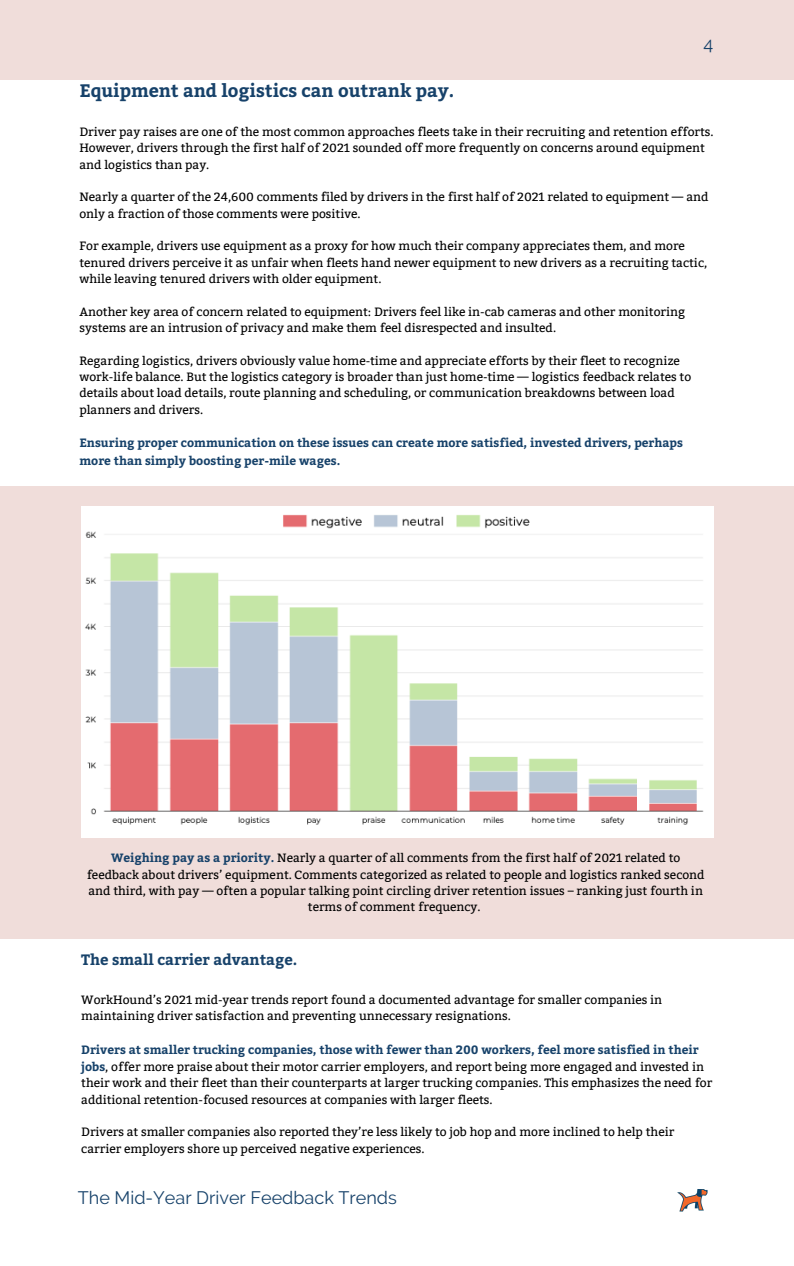
<style>
.page{position:relative;width:794px;height:1266px;background:#fff}
.page>*{position:absolute;margin:0;border:0;box-sizing:border-box;transform-origin:0 0}
.t1{font:700 18px "Bitter";color:#17426a}
.t2{font:18px "Raleway";color:#17426a}
.t3{font:700 15px "Bitter";color:#17426a}
.t4{font:12px/16.4px "Bitter";color:#000}
.t5{font:700 12px/17.5px "Bitter";color:#17426a}
.s1{font-weight:700;color:#17426a}
.s2{font-weight:400;color:#000}
</style>
<div class="page">
<div style="left:0;top:0;width:793px;height:80px;background:#f0ddda"></div>
<div style="left:0;top:486px;width:793px;height:453px;background:#f0ddda"></div>
<img style="left:81px;top:506px;width:632px;height:331px">
<img style="left:677px;top:1189px;width:31px;height:23px">
<h1 class="t2" style="left:703px;top:33px;width:11px">4</h1>
<h1 class="t1" style="left:79px;top:80px;width:376px">Equipment and logistics can outrank pay.</h1>
<p class="t4" style="left:79px;top:124px;width:635px">Driver pay raises are one of the most common approaches fleets take in their recruiting and retention efforts.<br>However, drivers through the first half of 2021 sounded off more frequently on concerns around equipment and logistics than pay.</p>
<p class="t4" style="left:79px;top:189px;width:630px">Nearly a quarter of the 24,600 comments filed by drivers in the first half of 2021 related to equipment — and only a fraction of those comments were positive.</p>
<p class="t4" style="left:79px;top:238px;width:629px">For example, drivers use equipment as a proxy for how much their company appreciates them, and more tenured drivers perceive it as unfair when fleets hand newer equipment to new drivers as a recruiting tactic, while leaving tenured drivers with older equipment.</p>
<p class="t4" style="left:79px;top:303px;width:607px">Another key area of concern related to equipment: Drivers feel like in-cab cameras and other monitoring systems are an intrusion of privacy and make them feel disrespected and insulted.</p>
<p class="t4" style="left:79px;top:352px;width:613px">Regarding logistics, drivers obviously value home-time and appreciate efforts by their fleet to recognize work-life balance. But the logistics category is broader than just home-time — logistics feedback relates to details about load details, route planning and scheduling, or communication breakdowns between load planners and drivers.</p>
<p class="t5" style="left:79px;top:434px;width:605px">Ensuring proper communication on these issues can create more satisfied, invested drivers, perhaps more than simply boosting per-mile wages.</p>
<p class="t4" style="left:87px;top:850px;width:619px;text-align:center"><span class="s1">Weighing pay as a priority.</span> Nearly a quarter of all comments from the first half of 2021 related to feedback about drivers’ equipment. Comments categorized as related to people and logistics ranked second and third, with pay — often a popular talking point circling driver retention issues – ranking just fourth in terms of comment frequency.</p>
<p class="t3" style="left:81px;top:951px;width:217px">The small carrier advantage.</p>
<p class="t4" style="left:81px;top:991px;width:582px">WorkHound’s 2021 mid-year trends report found a documented advantage for smaller companies in maintaining driver satisfaction and preventing unnecessary resignations.</p>
<p class="t5" style="left:81px;top:1040px;width:624px">Drivers at smaller trucking companies, those with fewer than 200 workers, feel more satisfied in their jobs<span class="s2">, offer more praise about their motor carrier employers, and report being more engaged and invested in</span></p>
<p class="t4" style="left:81px;top:1075px;width:632px">their work and their fleet than their counterparts at larger trucking companies. This emphasizes the need for additional retention-focused resources at companies with larger fleets.</p>
<p class="t4" style="left:81px;top:1124px;width:594px">Drivers at smaller companies also reported they’re less likely to job hop and more inclined to help their carrier employers shore up perceived negative experiences.</p>
<h1 class="t2" style="left:78px;top:1187px;width:320px">The Mid-Year Driver Feedback Trends</h1>
</div>
